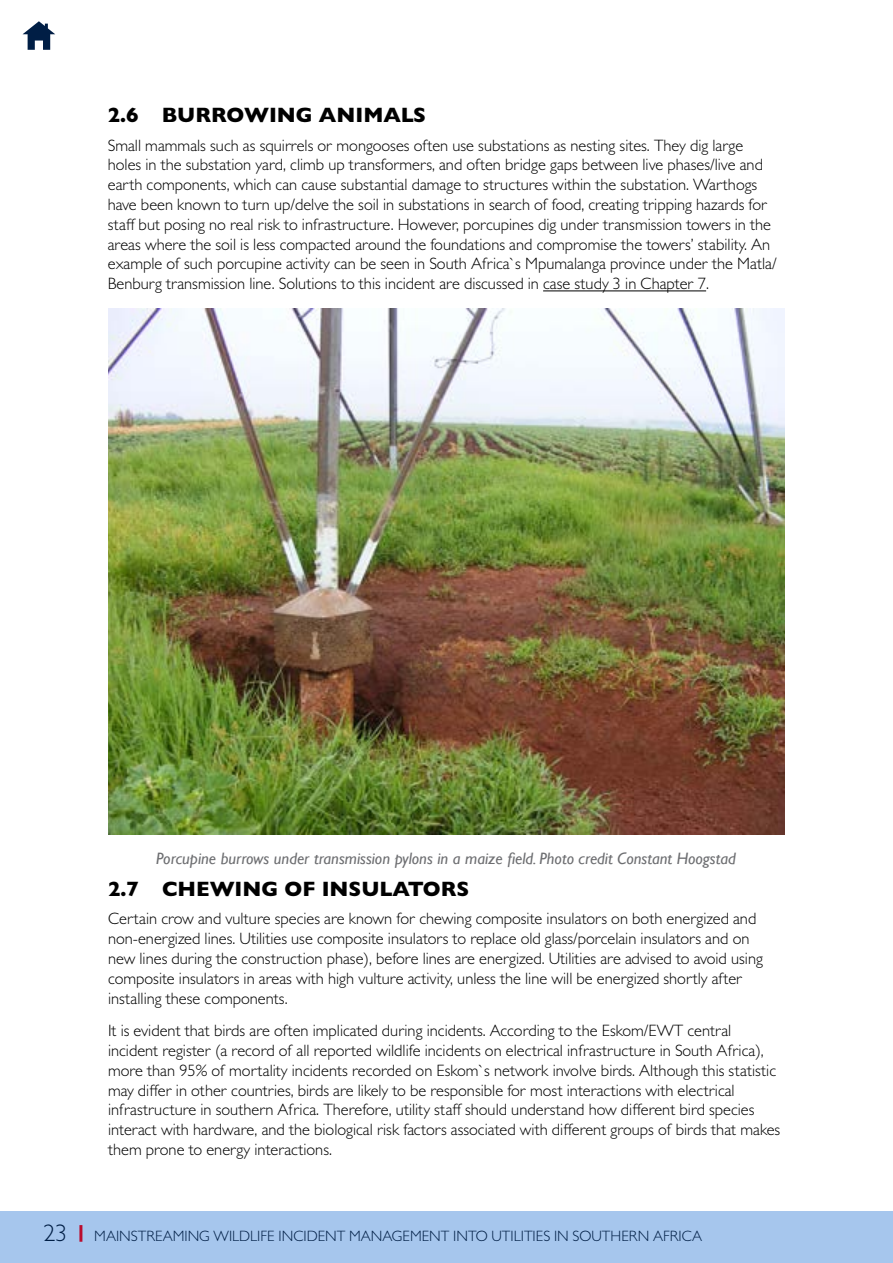
<style>
.page{position:relative;width:893px;height:1263px;background:#fff}
.page>*{position:absolute;margin:0;border:0;box-sizing:border-box;transform-origin:0 0}
.t1{font:800 21px "Gill Sans";color:#000}
.t2{font:300 16.5px/19.8px "Gill Sans";color:#000}
.t3{font:italic 16.5px "Gill Sans";color:#6d6e71}
.t4{font:300 15px "Gill Sans";color:#001e45}
.s1{font-size:24px}
</style>
<div class="page">
<hr style="left:543px;top:290px;width:163px;height:1px;background:#000">
<img style="left:108px;top:309px;width:677px;height:525px">
<div style="left:0;top:1211px;width:893px;height:52px;background:#a6c6ed"></div>
<hr style="left:79px;top:1225px;width:3px;height:17px;background:#ba0c2f">
<svg style="left:23px;top:21px;width:32px;height:29px"></svg>
<p class="t1" style="left:108px;top:103px;width:320px">2.6 BURROWING ANIMALS</p>
<p class="t2" style="left:108px;top:135px;width:670px">Small mammals such as squirrels or mongooses often use substations as nesting sites. They dig large holes in the substation yard, climb up transformers, and often bridge gaps between live phases/live and earth components, which can cause substantial damage to structures within the substation. Warthogs have been known to turn up/delve the soil in substations in search of food, creating tripping hazards for staff but posing no real risk to infrastructure. However, porcupines dig under transmission towers in the areas where the soil is less compacted around the foundations and compromise the towers’ stability. An example of such porcupine activity can be seen in South Africa`s Mpumalanga province under the Matla/ Benburg transmission line. Solutions to this incident are discussed in case study 3 in Chapter 7.</p>
<p class="t3" style="left:156px;top:848px;width:581px">Porcupine burrows under transmission pylons in a maize field. Photo credit Constant Hoogstad</p>
<p class="t1" style="left:108px;top:877px;width:363px">2.7 CHEWING OF INSULATORS</p>
<p class="t2" style="left:108px;top:909px;width:656px">Certain crow and vulture species are known for chewing composite insulators on both energized and non-energized lines. Utilities use composite insulators to replace old glass/porcelain insulators and on new lines during the construction phase), before lines are energized. Utilities are advised to avoid using composite insulators in areas with high vulture activity, unless the line will be energized shortly after installing these components.</p>
<p class="t2" style="left:108px;top:1020px;width:674px">It is evident that birds are often implicated during incidents. According to the Eskom/EWT central incident register (a record of all reported wildlife incidents on electrical infrastructure in South Africa), more than 95% of mortality incidents recorded on Eskom`s network involve birds. Although this statistic may differ in other countries, birds are likely to be responsible for most interactions with electrical infrastructure in southern Africa. Therefore, utility staff should understand how different bird species interact with hardware, and the biological risk factors associated with different groups of birds that makes them prone to energy interactions.</p>
<p class="t4" style="left:44px;top:1227px;width:660px"><span class="s1">23</span> MAINSTREAMING WILDLIFE INCIDENT MANAGEMENT INTO UTILITIES IN SOUTHERN AFRICA</p>
</div>
